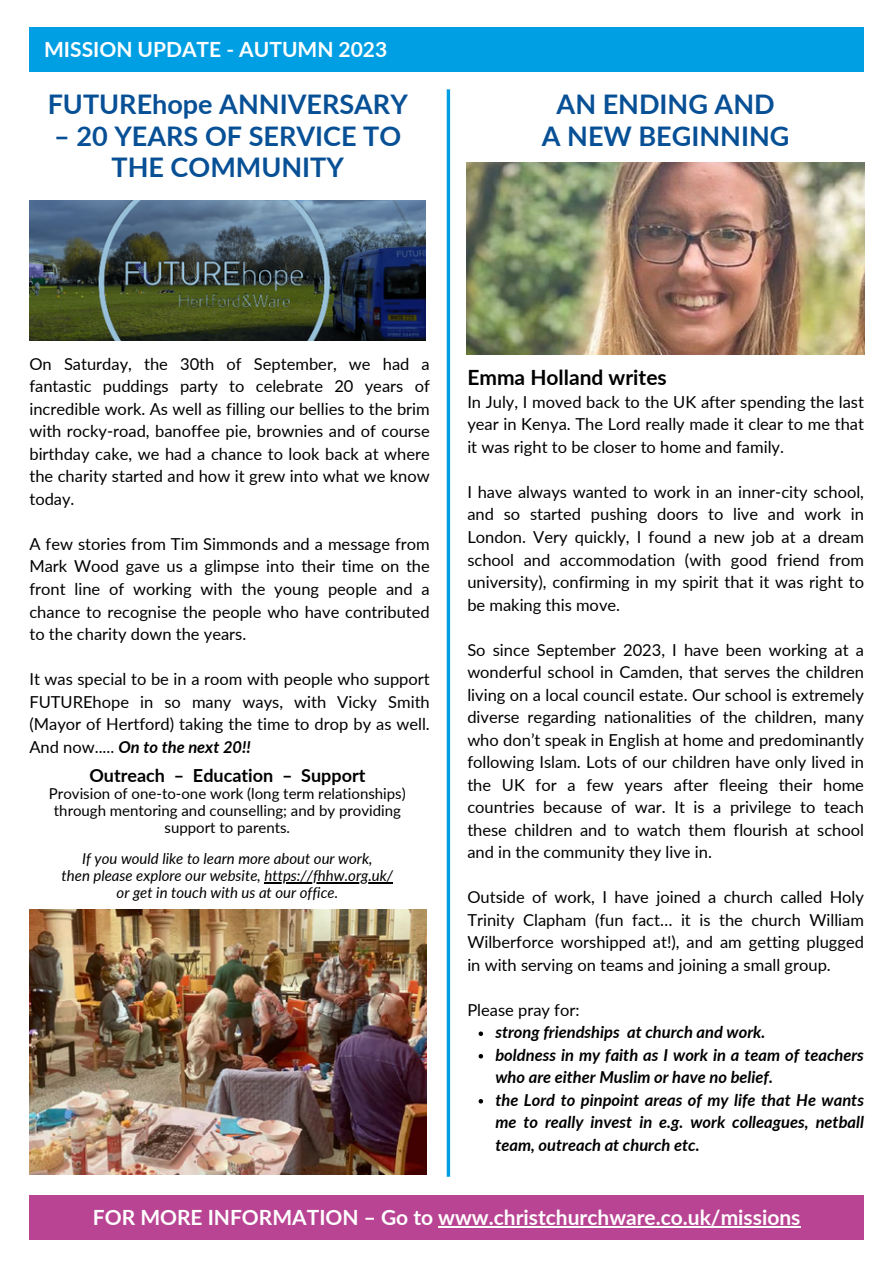
<style>
.page{position:relative;width:893px;height:1264px;background:#fff}
.page>*{position:absolute;margin:0;border:0;box-sizing:border-box;transform-origin:0 0}
.t1{font:700 27px/31.5px "Lato";color:#075096;text-align:center}
.t2{font:700 21px "Lato";color:#fff}
.t3{font:700 21px "Lato";color:#000}
.t4{font:700 18px "Lato";color:#000}
.t5{font:16.5px/22.5px "Lato";color:#000;text-align:justify}
.t6{font:italic 700 16.5px/22.5px "Lato";color:#000}
.t7{font:italic 15px "Lato";color:#000}
.t8{font:15px/17px "Lato";color:#000;text-align:center}
.s1{font-weight:700;font-style:italic}
</style>
<div class="page">
<div style="left:29px;top:27px;width:835px;height:45px;background:#009fe3"></div>
<div style="left:29px;top:1195px;width:835px;height:44px;background:#b94493"></div>
<svg style="left:446px;top:89px;width:4px;height:1087px;background:#2eb0e8"></svg>
<img style="left:29px;top:200px;width:396px;height:140px">
<img style="left:29px;top:909px;width:398px;height:265px">
<img style="left:467px;top:163px;width:397px;height:191px">
<svg style="left:478px;top:1031px;width:5px;height:4px"></svg>
<svg style="left:478px;top:1054px;width:5px;height:4px"></svg>
<svg style="left:478px;top:1099px;width:5px;height:4px"></svg>
<hr style="left:264px;top:882px;width:129px;height:1px;background:#000">
<hr style="left:438px;top:1226px;width:362px;height:1px;background:#fff">
<h3 class="t2" style="left:44px;top:36px;width:344px">MISSION UPDATE - AUTUMN 2023</h3>
<h2 class="t1" style="left:48px;top:88px;width:361px">FUTUREhope ANNIVERSARY</h2>
<h2 class="t1" style="left:54px;top:120px;width:348px">– 20 YEARS OF SERVICE TO<br>THE COMMUNITY</h2>
<h1 class="t1" style="left:542px;top:88px;width:249px">AN ENDING AND<br>A NEW BEGINNING</h1>
<p class="t5" style="left:29px;top:352px;width:402px">On Saturday, the 30th of September, we had a fantastic puddings party to celebrate 20 years of incredible work. As well as filling our bellies to the brim with rocky-road, banoffee pie, brownies and of course birthday cake, we had a chance to look back at where the charity started and how it grew into what we know today.</p>
<p class="t5" style="left:29px;top:532px;width:402px">A few stories from Tim Simmonds and a message from Mark Wood gave us a glimpse into their time on the front line of working with the young people and a chance to recognise the people who have contributed to the charity down the years.</p>
<p class="t5" style="left:29px;top:667px;width:402px">It was special to be in a room with people who support FUTUREhope in so many ways, with Vicky Smith (Mayor of Hertford) taking the time to drop by as well.<br>And now..... <span class="s1">On to the next 20!!</span></p>
<p class="t4" style="left:89px;top:764px;width:277px">Outreach – Education – Support</p>
<p class="t8" style="left:49px;top:784px;width:358px">Provision of one-to-one work (long term relationships) through mentoring and counselling; and by providing support to parents.</p>
<p class="t7" style="left:82px;top:849px;width:292px">If you would like to learn more about our work,</p>
<p class="t7" style="left:62px;top:866px;width:333px">then please explore our website, https://fhhw.org.uk/</p>
<p class="t7" style="left:117px;top:883px;width:223px">or get in touch with us at our office.</p>
<p class="t3" style="left:467px;top:365px;width:201px">Emma Holland writes</p>
<p class="t5" style="left:467px;top:390px;width:398px">In July, I moved back to the UK after spending the last year in Kenya. The Lord really made it clear to me that it was right to be closer to home and family.</p>
<p class="t5" style="left:467px;top:480px;width:398px">I have always wanted to work in an inner-city school, and so started pushing doors to live and work in London. Very quickly, I found a new job at a dream school and accommodation (with good friend from university), confirming in my spirit that it was right to be making this move.</p>
<p class="t5" style="left:467px;top:638px;width:398px">So since September 2023, I have been working at a wonderful school in Camden, that serves the children living on a local council estate. Our school is extremely diverse regarding nationalities of the children, many who don’t speak in English at home and predominantly following Islam. Lots of our children have only lived in the UK for a few years after fleeing their home countries because of war. It is a privilege to teach these children and to watch them flourish at school and in the community they live in.</p>
<p class="t5" style="left:467px;top:885px;width:398px">Outside of work, I have joined a church called Holy Trinity Clapham (fun fact… it is the church William Wilberforce worshipped at!), and am getting plugged in with serving on teams and joining a small group.</p>
<p class="t5" style="left:467px;top:998px;width:114px">Please pray for:</p>
<p class="t6" style="left:495px;top:1020px;width:271px">strong friendships at church and work.</p>
<p class="t6" style="left:495px;top:1043px;width:370px">boldness in my faith as I work in a team of teachers who are either Muslim or have no belief.</p>
<p class="t6" style="left:495px;top:1088px;width:370px;text-align:justify">the Lord to pinpoint areas of my life that He wants me to really invest in e.g. work colleagues, netball team, outreach at church etc.</p>
<p class="t2" style="left:93px;top:1204px;width:709px">FOR MORE INFORMATION – Go to www.christchurchware.co.uk/missions</p>
</div>
